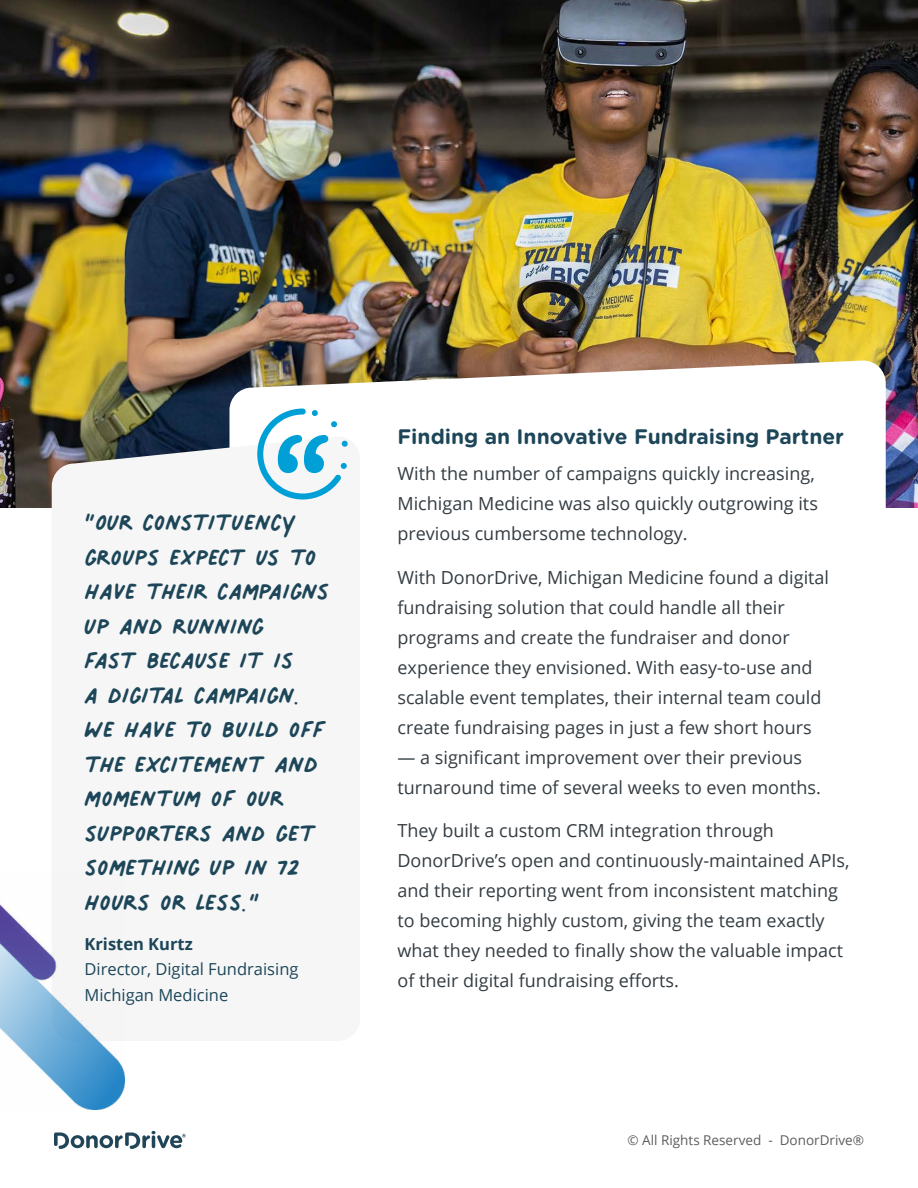
<style>
.page{position:relative;width:918px;height:1188px;background:#fff}
.page>*{position:absolute;margin:0;border:0;box-sizing:border-box;transform-origin:0 0}
.t1{font:48px/34.5px "Palmer Lake Print";color:#1d4659}
.t2{font:700 21px "Gotham Rounded";color:#1d4659}
.t3{font:18px/30px "Open Sans";color:#333c42}
.t4{font:16.5px/25.5px "Open Sans";color:#1d4659}
.t5{font:700 16.5px "Open Sans";color:#1d4659}
.t6{font:13.5px "Open Sans";color:#5d5d60}
</style>
<div class="page">
<img style="left:0;top:0;width:918px;height:508px">
<svg style="left:229px;top:361px;width:657px;height:147px"></svg>
<svg style="left:52px;top:436px;width:308px;height:72px;fill:#f6f6f6"></svg>
<svg style="left:257px;top:409px;width:91px;height:91px"></svg>
<svg style="left:54px;top:1131px;width:132px;height:18px"></svg>
<img style="left:0;top:904px;width:124px;height:206px">
<h1 class="t1" style="left:85px;top:505px;width:247px">“Our constituency groups expect us to have their campaigns up and running<br>fast because it is<br>a digital campaign.<br>We have to build off the excitement and momentum of our supporters and get something up in 72 hours or less.”</h1>
<p class="t5" style="left:85px;top:932px;width:110px">Kristen Kurtz</p>
<p class="t4" style="left:85px;top:956px;width:215px">Director, Digital Fundraising<br>Michigan Medicine</p>
<p class="t2" style="left:398px;top:421px;width:448px">Finding an Innovative Fundraising Partner</p>
<p class="t3" style="left:398px;top:458px;width:422px">With the number of campaigns quickly increasing,<br>Michigan Medicine was also quickly outgrowing its previous cumbersome technology.</p>
<p class="t3" style="left:398px;top:562px;width:433px">With DonorDrive, Michigan Medicine found a digital fundraising solution that could handle all their programs and create the fundraiser and donor experience they envisioned. With easy-to-use and scalable event templates, their internal team could create fundraising pages in just a few short hours</p>
<p class="t3" style="left:398px;top:742px;width:425px">— a significant improvement over their previous turnaround time of several weeks to even months.</p>
<p class="t3" style="left:398px;top:815px;width:454px">They built a custom CRM integration through DonorDrive’s open and continuously-maintained APIs, and their reporting went from inconsistent matching to becoming highly custom, giving the team exactly what they needed to finally show the valuable impact of their digital fundraising efforts.</p>
<p class="t6" style="left:628px;top:1131px;width:238px">© All Rights Reserved - DonorDrive®</p>
</div>
